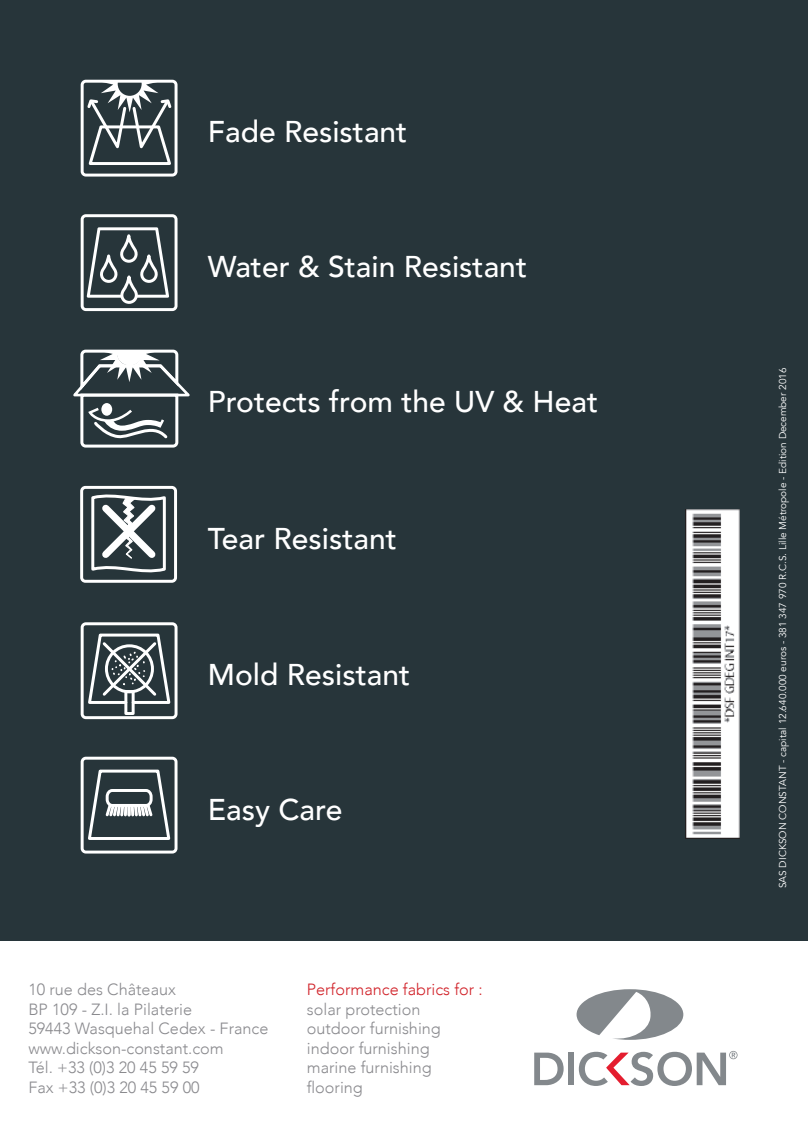
<style>
.page{position:relative;width:808px;height:1134px;background:#fff}
.page>*{position:absolute;margin:0;border:0;box-sizing:border-box;transform-origin:0 0}
.t1{font:500 30px "Avenir";color:#fff}
.t2{font:300 16.25px "Avenir";color:#8a8a8e}
.t3{font:300 16.25px "Avenir";color:#d1232a}
.t4{font:10px "Avenir";color:#fff}
</style>
<div class="page">
<div style="left:0;top:0;width:808px;height:941px;background:#27353a"></div>
<svg style="left:576px;top:989px;width:107px;height:51px"></svg>
<svg style="left:534px;top:1052px;width:30px;height:33px"></svg>
<div style="left:568px;top:1052px;width:6px;height:33px;background:#83888c"></div>
<svg style="left:579px;top:1051px;width:158px;height:35px"></svg>
<img style="left:685px;top:509px;width:54px;height:329px">
<div style="left:81px;top:80px;width:97px;height:97px;border:3px solid #fff;border-radius:4px"></div>
<svg style="left:85px;top:81px;width:89px;height:84px"></svg>
<div style="left:81px;top:214px;width:97px;height:97px;border:3px solid #fff;border-radius:4px"></div>
<svg style="left:87px;top:227px;width:82px;height:77px"></svg>
<svg style="left:73px;top:349px;width:117px;height:99px"></svg>
<div style="left:80px;top:486px;width:97px;height:97px;border:3px solid #fff;border-radius:4px"></div>
<svg style="left:91px;top:494px;width:75px;height:79px"></svg>
<div style="left:81px;top:622px;width:97px;height:97px;border:3px solid #fff;border-radius:4px"></div>
<div style="left:124px;top:690px;width:11px;height:25px;border:3px solid #fff"></div>
<svg style="left:88px;top:633px;width:83px;height:72px"></svg>
<div style="left:81px;top:757px;width:96px;height:96px;border:3px solid #fff;border-radius:4px"></div>
<svg style="left:88px;top:769px;width:83px;height:71px"></svg>
<p class="t1" style="left:208px;top:106px;width:201px">Fade Resistant</p>
<p class="t1" style="left:208px;top:241px;width:321px">Water &amp; Stain Resistant</p>
<p class="t1" style="left:208px;top:376px;width:392px">Protects from the UV &amp; Heat</p>
<p class="t1" style="left:208px;top:513px;width:190px">Tear Resistant</p>
<p class="t1" style="left:208px;top:648px;width:204px">Mold Resistant</p>
<p class="t1" style="left:208px;top:783px;width:136px">Easy Care</p>
<p class="t2" style="left:28px;top:980px;width:149px">10 rue des Châteaux</p>
<p class="t2" style="left:28px;top:999px;width:165px">BP 109 - Z.I. la Pilaterie</p>
<p class="t2" style="left:28px;top:1019px;width:242px">59443 Wasquehal Cedex - France</p>
<p class="t2" style="left:28px;top:1038px;width:197px">www.dickson-constant.com</p>
<p class="t2" style="left:28px;top:1058px;width:172px">Tél. +33 (0)3 20 45 59 59</p>
<p class="t2" style="left:28px;top:1077px;width:173px">Fax +33 (0)3 20 45 59 00</p>
<p class="t3" style="left:307px;top:980px;width:177px">Performance fabrics for :</p>
<p class="t2" style="left:307px;top:999px;width:115px">solar protection</p>
<p class="t2" style="left:307px;top:1019px;width:135px">outdoor furnishing</p>
<p class="t2" style="left:307px;top:1038px;width:124px">indoor furnishing</p>
<p class="t2" style="left:307px;top:1058px;width:126px">marine furnishing</p>
<p class="t2" style="left:307px;top:1077px;width:58px">flooring</p>
<p class="t4" style="left:777px;top:888px;width:522px;rotate:-90deg">SAS DICKSON CONSTANT - capital 12.640.000 euros - 381 347 970 R.C.S. Lille Métropole - Edition December 2016</p>
</div>
